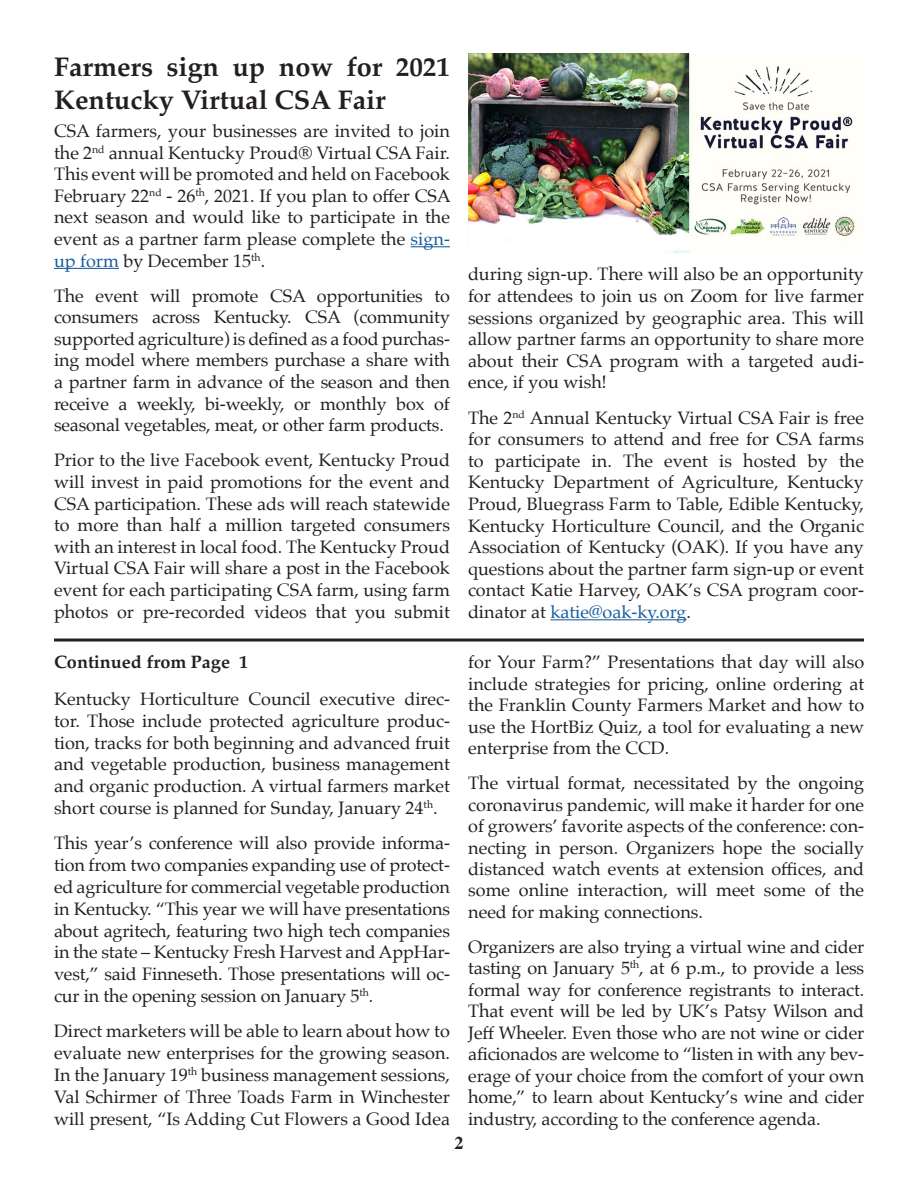
<style>
.page{position:relative;width:918px;height:1188px;background:#fff}
.page>*{position:absolute;margin:0;border:0;box-sizing:border-box;transform-origin:0 0}
.t1{font:700 27px/32.4px "Palatino";color:#231f20}
.t2{font:18px/21.6px "Palatino";color:#231f20;text-align:justify}
.t3{font:700 18px "Palatino";color:#231f20}
.t4{font:700 18px "Times";color:#231f20}
.s1{color:#175d9e}
</style>
<div class="page">
<hr style="left:411px;top:246px;width:39px;height:1px;background:#175d9e">
<hr style="left:54px;top:268px;width:65px;height:1px;background:#175d9e">
<hr style="left:550px;top:619px;width:137px;height:1px;background:#175d9e">
<img style="left:468px;top:54px;width:389px;height:198px">
<hr style="left:54px;top:639px;width:810px;height:3px;background:#231f20">
<p class="t1" style="left:54px;top:50px;width:397px">Farmers sign up now for 2021<br>Kentucky Virtual CSA Fair</p>
<p class="t2" style="left:54px;top:120px;width:398px">CSA farmers, your businesses are invited to join the 2<sup>nd</sup> annual Kentucky Proud® Virtual CSA Fair.<br>This event will be promoted and held on Facebook February 22<sup>nd</sup> - 26<sup>th</sup>, 2021. If you plan to offer CSA next season and would like to participate in the event as a partner farm please complete the <span class="s1">sign&shy;up form</span> by December 15<sup>th</sup>.</p>
<p class="t2" style="left:54px;top:285px;width:398px">The event will promote CSA opportunities to consumers across Kentucky. CSA (community supported agriculture) is defined as a food purchas&shy;ing model where members purchase a share with a partner farm in advance of the season and then receive a weekly, bi-weekly, or monthly box of seasonal vegetables, meat, or other farm products.</p>
<p class="t2" style="left:54px;top:449px;width:398px">Prior to the live Facebook event, Kentucky Proud will invest in paid promotions for the event and CSA participation. These ads will reach statewide to more than half a million targeted consumers with an interest in local food. The Kentucky Proud Virtual CSA Fair will share a post in the Facebook event for each participating CSA farm, using farm photos or pre-recorded videos that you submit</p>
<p class="t3" style="left:54px;top:647px;width:196px">Continued from Page 1</p>
<p class="t2" style="left:54px;top:688px;width:398px">Kentucky Horticulture Council executive direc&shy;tor. Those include protected agriculture produc&shy;tion, tracks for both beginning and advanced fruit and vegetable production, business management and organic production. A virtual farmers market short course is planned for Sunday, January 24<sup>th</sup>.</p>
<p class="t2" style="left:54px;top:832px;width:398px">This year’s conference will also provide informa&shy;tion from two companies expanding use of protect&shy;ed agriculture for commercial vegetable production in Kentucky. “This year we will have presentations about agritech, featuring two high tech companies in the state – Kentucky Fresh Harvest and AppHar&shy;vest,” said Finneseth. Those presentations will oc&shy;cur in the opening session on January 5<sup>th</sup>.</p>
<p class="t2" style="left:54px;top:1020px;width:398px">Direct marketers will be able to learn about how to evaluate new enterprises for the growing season.<br>In the January 19<sup>th</sup> business management sessions, Val Schirmer of Three Toads Farm in Winchester will present, “Is Adding Cut Flowers a Good Idea</p>
<p class="t2" style="left:468px;top:263px;width:398px">during sign-up. There will also be an opportunity for attendees to join us on Zoom for live farmer sessions organized by geographic area. This will allow partner farms an opportunity to share more about their CSA program with a targeted audi&shy;ence, if you wish!</p>
<p class="t2" style="left:468px;top:407px;width:398px">The 2<sup>nd</sup> Annual Kentucky Virtual CSA Fair is free for consumers to attend and free for CSA farms to participate in. The event is hosted by the Kentucky Department of Agriculture, Kentucky Proud, Bluegrass Farm to Table, Edible Kentucky, Kentucky Horticulture Council, and the Organic Association of Kentucky (OAK). If you have any questions about the partner farm sign-up or event contact Katie Harvey, OAK’s CSA program coor&shy;dinator at <span class="s1">katie@oak-ky.org</span>.</p>
<p class="t2" style="left:468px;top:652px;width:398px">for Your Farm?” Presentations that day will also include strategies for pricing, online ordering at the Franklin County Farmers Market and how to use the HortBiz Quiz, a tool for evaluating a new enterprise from the CCD.</p>
<p class="t2" style="left:468px;top:772px;width:398px">The virtual format, necessitated by the ongoing coronavirus pandemic, will make it harder for one of growers’ favorite aspects of the conference: con&shy;necting in person. Organizers hope the socially distanced watch events at extension offices, and some online interaction, will meet some of the need for making connections.</p>
<p class="t2" style="left:468px;top:936px;width:398px">Organizers are also trying a virtual wine and cider tasting on January 5<sup>th</sup>, at 6 p.m., to provide a less formal way for conference registrants to interact.<br>That event will be led by UK’s Patsy Wilson and Jeff Wheeler. Even those who are not wine or cider aficionados are welcome to “listen in with any bev&shy;erage of your choice from the comfort of your own home,” to learn about Kentucky’s wine and cider industry, according to the conference agenda.</p>
<p class="t4" style="left:454px;top:1125px;width:10px">2</p>
</div>
